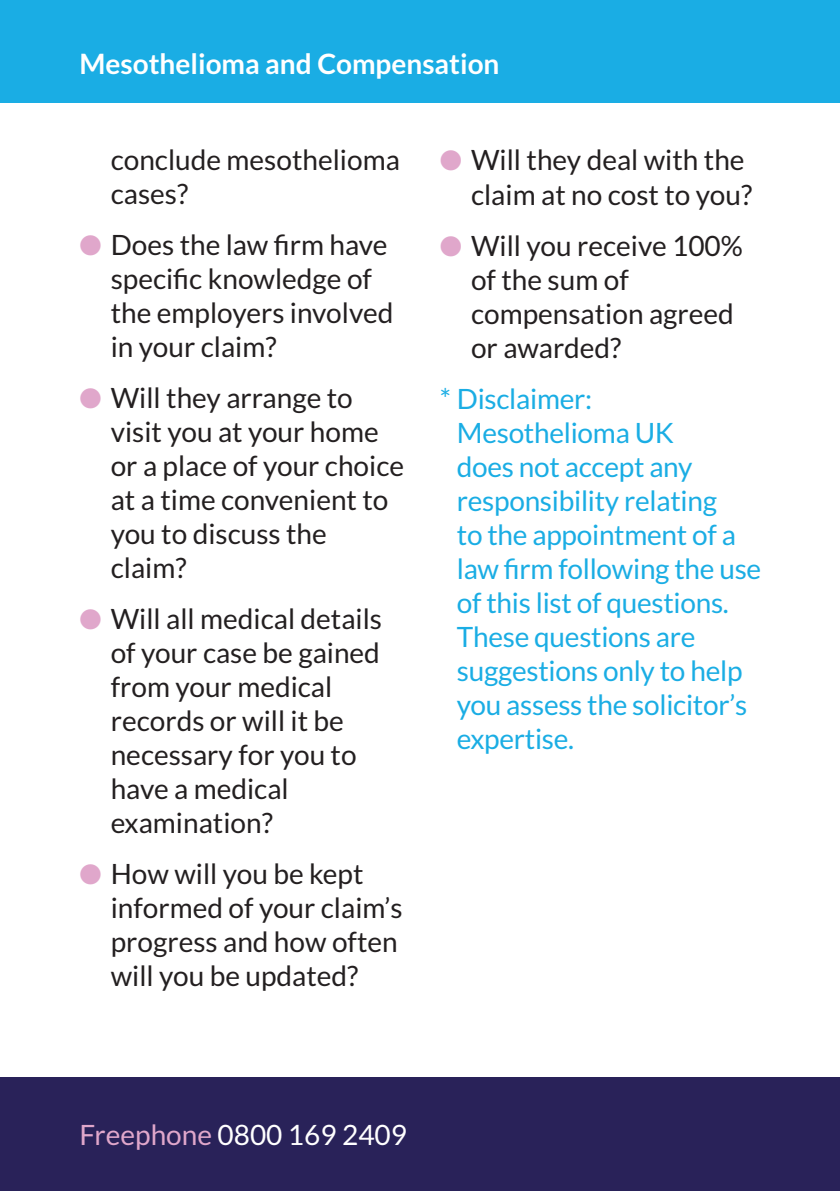
<style>
.page{position:relative;width:840px;height:1191px;background:#fff}
.page>*{position:absolute;margin:0;border:0;box-sizing:border-box;transform-origin:0 0}
.t1{font:28px/34px "Lato";color:#231f20}
.t2{font:28px/34px "Lato";letter-spacing:-.01em;color:#1aade4}
.t3{font:700 28px "Lato";color:#fff}
.t4{font:28px "Lato";color:#fff}
.s1{color:#e0a7cb}
</style>
<div class="page">
<div style="left:0;top:0;width:839px;height:102px;background:#1aade4"></div>
<div style="left:0;top:1077px;width:839px;height:114px;background:#292259"></div>
<hr style="left:839px;top:0;width:1px;height:102px;background:#1aade4">
<hr style="left:839px;top:1077px;width:1px;height:114px;background:#292259">
<p class="t3" style="left:79px;top:48px;width:421px">Mesothelioma and Compensation</p>
<p class="t1" style="left:111px;top:145px;width:290px">conclude mesothelioma cases?</p>
<p class="t1" style="left:111px;top:230px;width:284px;text-indent:-31px"><span class="s1">●</span> Does the law firm have specific knowledge of the employers involved in your claim?</p>
<p class="t1" style="left:111px;top:383px;width:295px;text-indent:-31px"><span class="s1">●</span> Will they arrange to visit you at your home or a place of your choice at a time convenient to you to discuss the claim?</p>
<p class="t1" style="left:111px;top:604px;width:273px;text-indent:-31px"><span class="s1">●</span> Will all medical details of your case be gained from your medical records or will it be necessary for you to have a medical examination?</p>
<p class="t1" style="left:111px;top:859px;width:293px;text-indent:-31px"><span class="s1">●</span> How will you be kept informed of your claim’s progress and how often will you be updated?</p>
<p class="t1" style="left:439px;top:146px;width:314px;text-align:right"><span class="s1">●</span> Will they deal with the claim at no cost to you?</p>
<p class="t1" style="left:471px;top:231px;width:273px;text-indent:-31px"><span class="s1">●</span> Will you receive 100% of the sum of compensation agreed or awarded?</p>
<p class="t2" style="left:456px;top:384px;width:306px;text-indent:-17px">* Disclaimer:<br>Mesothelioma UK<br>does not accept any responsibility relating<br>to the appointment of a law firm following the use of this list of questions.<br>These questions are suggestions only to help you assess the solicitor’s expertise.</p>
<p class="t4" style="left:79px;top:1119px;width:329px"><span class="s1">Freephone</span> 0800 169 2409</p>
</div>
